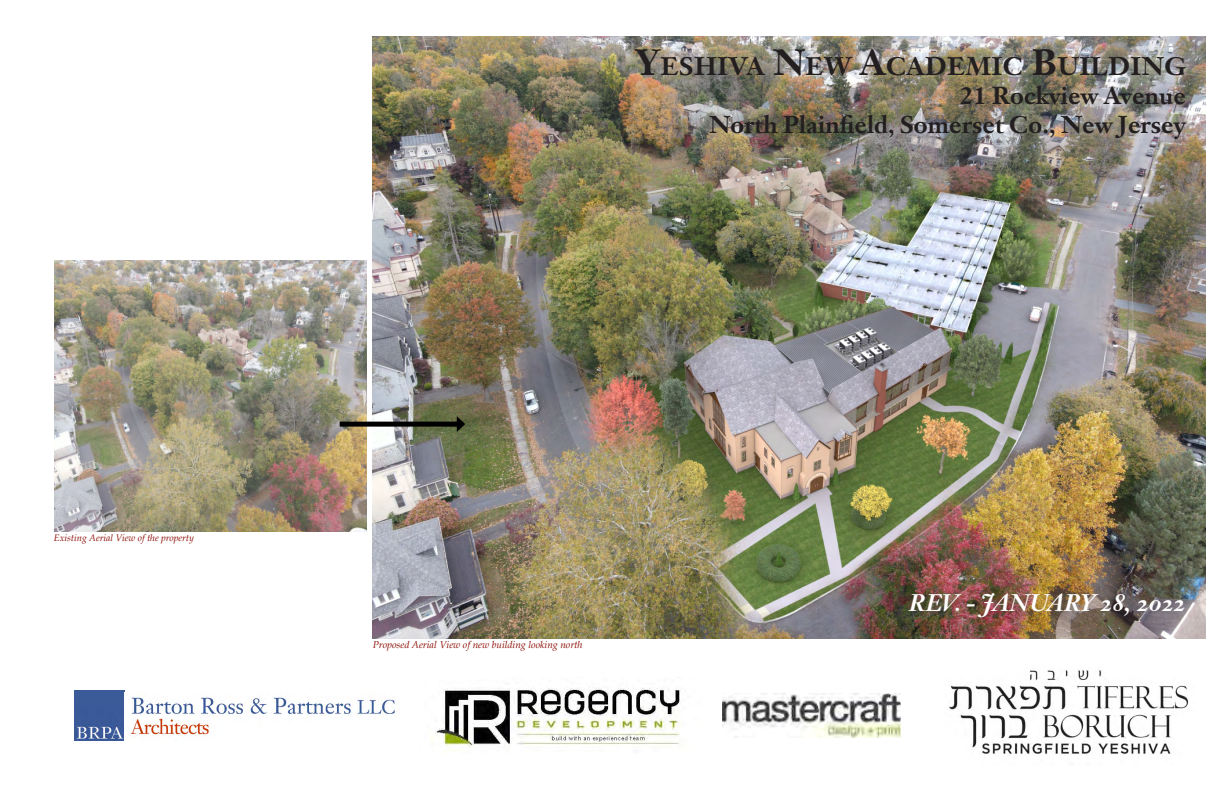
<style>
.page{position:relative;width:1224px;height:792px;background:#fff}
.page>*{position:absolute;margin:0;border:0;box-sizing:border-box;transform-origin:0 0}
._91__tlbk_DISCIPLINE{font:700 25.2px "Janson Text LT";letter-spacing:.03em;color:#231f20}
._91__tlbk_DISCIPLINE-2{font:700 24px "Janson Text LT";letter-spacing:.005em;color:#231f20}
._90__tlbk_CLIENT{font:24px "Janson Text Bold Italic Os F";letter-spacing:-.03em;color:#fff}
.t1{font:italic 10px "Book Antiqua";color:#8b0a02}
.t2{font:italic 9.5px "Book Antiqua";color:#8b0a02}
.s1{font-size:36px}
</style>
<div class="page">
<img style="left:373px;top:36px;width:833px;height:603px">
<img style="left:74px;top:690px;width:51px;height:50px">
<img style="left:130px;top:697px;width:267px;height:38px">
<img style="left:431px;top:688px;width:251px;height:63px">
<img style="left:723px;top:693px;width:178px;height:45px">
<img style="left:949px;top:670px;width:240px;height:84px">
<img style="left:54px;top:261px;width:312px;height:270px">
<div style="left:340px;top:422px;width:120px;height:5px;background:#000"></div>
<svg style="left:457px;top:416px;width:8px;height:16px"></svg>
<p class="t2" style="left:54px;top:531px;width:141px">Existing Aerial View of the property</p>
<p class="_91__tlbk_DISCIPLINE" style="left:635px;top:50px;width:552px"><span class="s1">Y</span>ESHIVA <span class="s1">N</span>EW <span class="s1">A</span>CADEMIC <span class="s1">B</span>UILDING</p>
<p class="_91__tlbk_DISCIPLINE-2" style="left:960px;top:80px;width:227px">21 Rockview Avenue</p>
<p class="_91__tlbk_DISCIPLINE-2" style="left:709px;top:109px;width:478px">North Plainfield, Somerset Co., New Jersey</p>
<p class="t1" style="left:373px;top:638px;width:211px">Proposed Aerial View of new building looking north</p>
<p class="_90__tlbk_CLIENT" style="left:909px;top:587px;width:279px">REV. - JANUARY 28, 2022</p>
</div>
